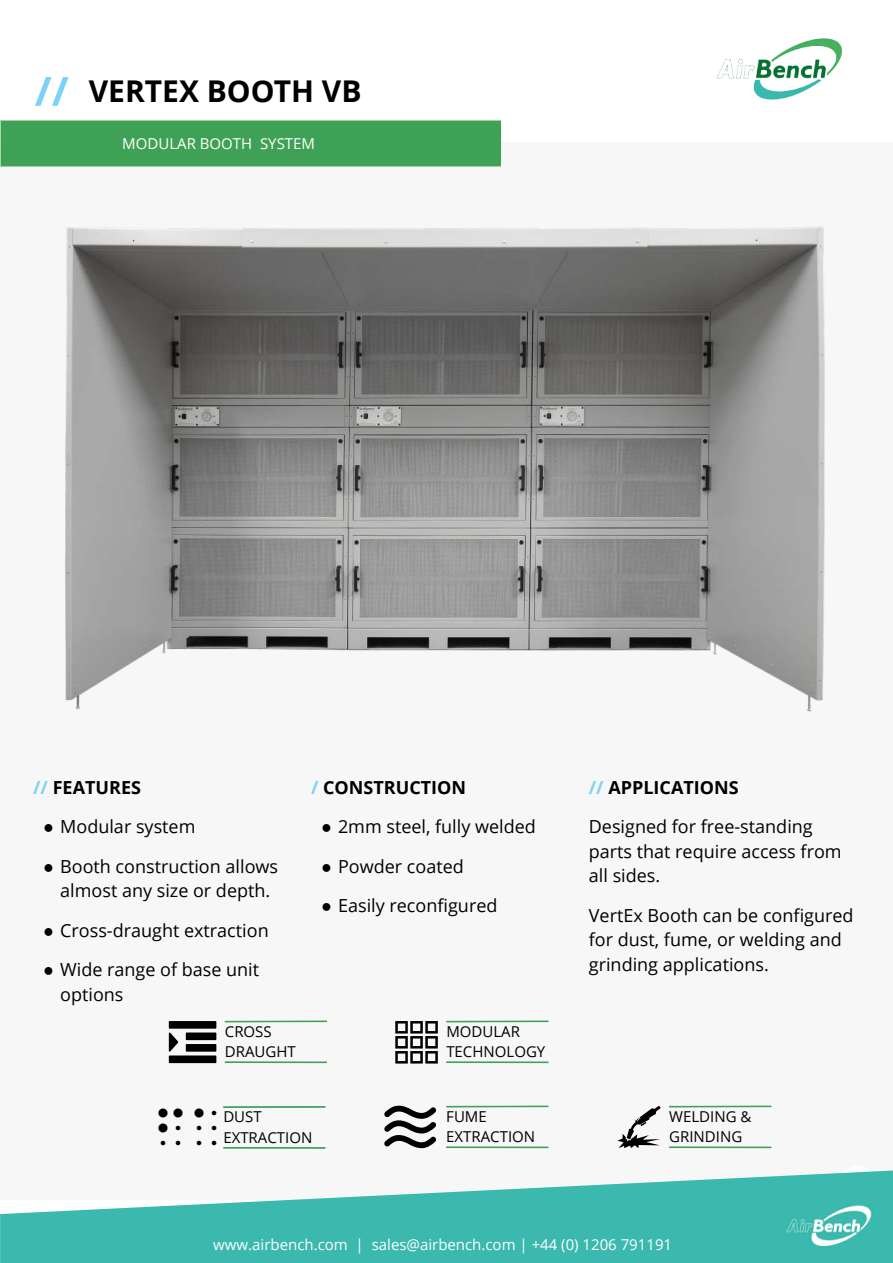
<style>
.page{position:relative;width:893px;height:1263px;background:#fff}
.page>*{position:absolute;margin:0;border:0;box-sizing:border-box;transform-origin:0 0}
.t1{font:700 30px "Open Sans";color:#000}
.t2{font:18px/24.6px "Open Sans";color:#000}
.t3{font:700 18px "Open Sans";color:#000}
.t4{font:15px/20.4px "Open Sans";color:#000}
.t5{font:15px "Open Sans";color:#fff}
.s1{color:#7cd2f5}
.s2{font-family:"Times New Roman"}
.s3{font-weight:700;color:#7cd2f5}
.s4{font-weight:700}
</style>
<div class="page">
<img style="left:716px;top:38px;width:127px;height:62px">
<img style="left:0;top:120px;width:501px;height:47px">
<img style="left:35px;top:77px;width:34px;height:29px">
<img style="left:0;top:1170px;width:893px;height:93px">
<div style="left:1px;top:121px;width:499px;height:45px;background:#3fa156"></div>
<hr style="left:446px;top:1020px;width:102px;height:2px;background:#3fa156">
<hr style="left:446px;top:1061px;width:102px;height:2px;background:#3fa156">
<svg style="left:395px;top:1021px;width:43px;height:42px"></svg>
<hr style="left:223px;top:1106px;width:102px;height:2px;background:#3fa156">
<hr style="left:223px;top:1147px;width:102px;height:2px;background:#3fa156">
<hr style="left:446px;top:1106px;width:102px;height:1px;background:#3fa156">
<hr style="left:446px;top:1146px;width:102px;height:2px;background:#3fa156">
<svg style="left:384px;top:1105px;width:52px;height:43px"></svg>
<hr style="left:225px;top:1020px;width:102px;height:2px;background:#3fa156">
<hr style="left:225px;top:1061px;width:102px;height:2px;background:#3fa156">
<svg style="left:169px;top:1021px;width:47px;height:42px"></svg>
<img style="left:65px;top:226px;width:760px;height:486px">
<hr style="left:669px;top:1106px;width:102px;height:1px;background:#3fa156">
<hr style="left:669px;top:1146px;width:102px;height:2px;background:#3fa156">
<svg style="left:617px;top:1106px;width:44px;height:42px"></svg>
<h1 class="t1" style="left:89px;top:69px;width:274px">VERTEX BOOTH VB</h1>
<p class="t5" style="left:122px;top:134px;width:194px">MODULAR BOOTH SYSTEM</p>
<p class="t3" style="left:33px;top:774px;width:109px"><span class="s1">//</span> FEATURES</p>
<p class="t2" style="left:43px;top:814px;width:154px"><span class="s2">●</span> Modular system</p>
<p class="t2" style="left:43px;top:853px;width:236px;text-align:center"><span class="s2">●</span> Booth construction allows almost any size or depth.</p>
<p class="t2" style="left:43px;top:917px;width:227px"><span class="s2">●</span> Cross-draught extraction</p>
<p class="t2" style="left:60px;top:957px;width:201px;text-indent:-17px"><span class="s2">●</span> Wide range of base unit options</p>
<p class="t4" style="left:225px;top:1020px;width:72px">CROSS<br>DRAUGHT</p>
<p class="t3" style="left:311px;top:774px;width:157px"><span class="s1">/</span> CONSTRUCTION</p>
<p class="t2" style="left:321px;top:814px;width:216px"><span class="s2">●</span> 2mm steel, fully welded</p>
<p class="t2" style="left:321px;top:853px;width:144px"><span class="s2">●</span> Powder coated</p>
<p class="t2" style="left:321px;top:893px;width:178px"><span class="s2">●</span> Easily reconfigured</p>
<p class="t4" style="left:446px;top:1020px;width:100px">MODULAR<br>TECHNOLOGY</p>
<p class="t4" style="left:223px;top:1106px;width:90px">DUST<br>EXTRACTION</p>
<p class="t4" style="left:446px;top:1106px;width:90px">FUME<br>EXTRACTION</p>
<p class="t2" style="left:589px;top:767px;width:225px;line-height:39.6px"><span class="s3">//</span> <span class="s4">APPLICATIONS<br></span>Designed for free-standing</p>
<p class="t2" style="left:589px;top:838px;width:254px">parts that require access from all sides.</p>
<p class="t2" style="left:589px;top:902px;width:266px">VertEx Booth can be configured for dust, fume, or welding and grinding applications.</p>
<p class="t4" style="left:669px;top:1106px;width:84px">WELDING &amp;<br>GRINDING</p>
<p class="t5" style="left:213px;top:1234px;width:460px">www.airbench.com | sales@airbench.com | +44 (0) 1206 791191</p>
</div>
